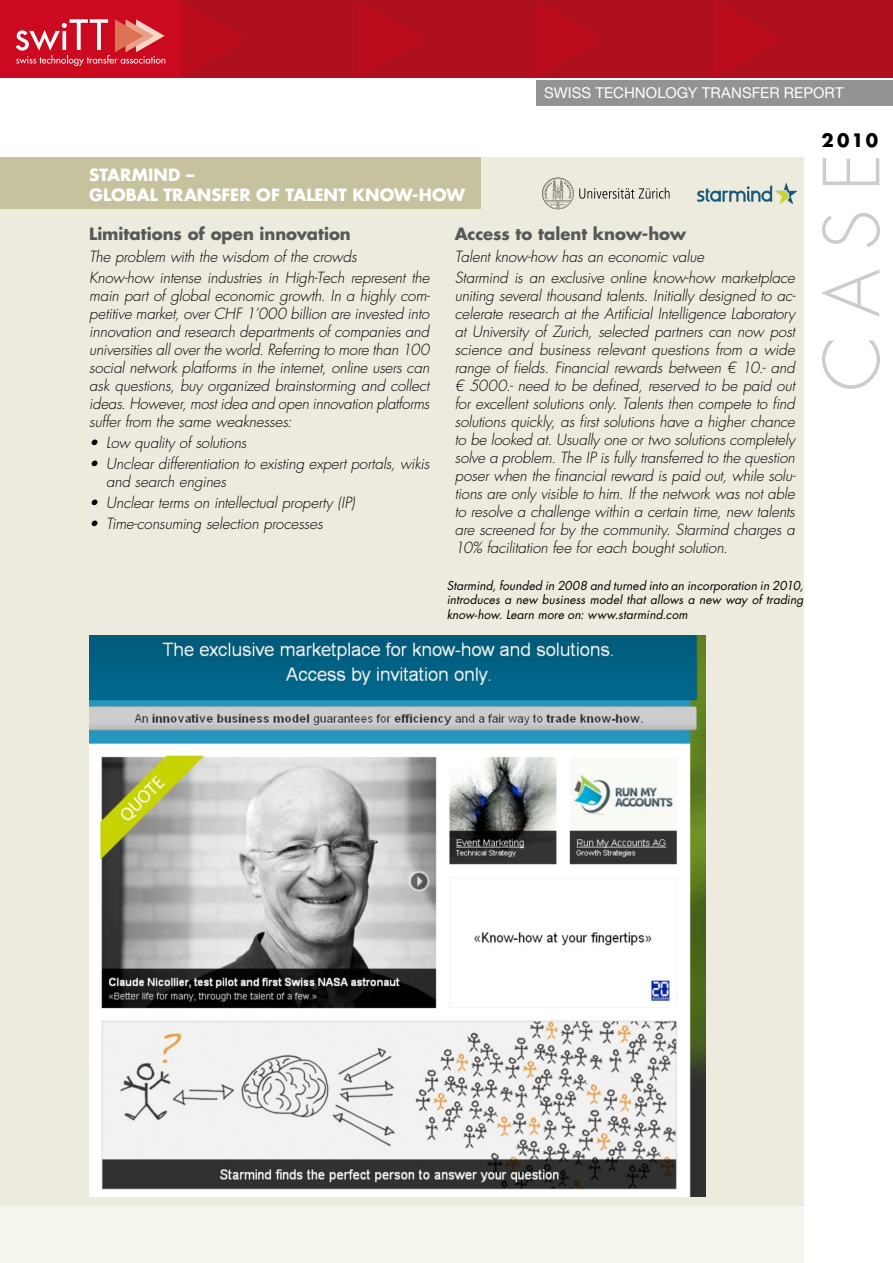
<style>
.page{position:relative;width:893px;height:1263px;background:#fff}
.page>*{position:absolute;margin:0;border:0;box-sizing:border-box;transform-origin:0 0}
.t1{font:300 75px "Futura Std";color:#cacccd}
.t2{font:700 18px "Futura Std";color:#000}
.t3{font:700 16.5px "Futura Std";color:#58585a}
.t4{font:700 16.5px/19.8px "Futura Std";color:#fff}
.t5{font:italic 300 15px/18px "Futura Std";letter-spacing:-.005em;color:#000}
.t6{font:15px "Helvetica Neue LT Std";letter-spacing:.005em;color:#fff}
.t7{font:italic 12px/14.4px "Futura Std";letter-spacing:.005em;color:#000;text-align:justify}
</style>
<div class="page">
<div style="left:0;top:157px;width:804px;height:1106px;background:#f6f5ee"></div>
<div style="left:179px;top:0;width:714px;height:78px;background:#ae111d"></div>
<div style="left:0;top:0;width:179px;height:78px;background:#cc0a1f"></div>
<svg style="left:536px;top:1px;width:67px;height:77px"></svg>
<svg style="left:714px;top:1px;width:67px;height:77px"></svg>
<svg style="left:358px;top:1px;width:66px;height:76px"></svg>
<svg style="left:179px;top:1px;width:67px;height:77px"></svg>
<div style="left:536px;top:80px;width:357px;height:25px;background:#929395"></div>
<svg style="left:16px;top:19px;width:149px;height:47px"></svg>
<div style="left:0;top:157px;width:804px;height:1048px;background:#edebdd"></div>
<img style="left:89px;top:635px;width:617px;height:562px">
<div style="left:0;top:157px;width:480px;height:52px;background:#c6c29e"></div>
<svg style="left:542px;top:178px;width:127px;height:31px"></svg>
<img style="left:697px;top:183px;width:100px;height:21px">
<p class="t6" style="left:544px;top:84px;width:301px">SWISS TECHNOLOGY TRANSFER REPORT</p>
<p class="t4" style="left:89px;top:165px;width:377px">STARMIND –<br>GLOBAL TRANSFER OF TALENT KNOW-HOW</p>
<p class="t3" style="left:89px;top:223px;width:263px">Limitations of open innovation</p>
<p class="t5" style="left:89px;top:247px;width:342px;line-height:21px">The problem with the wisdom of the crowds<br>Know-how intense industries in High-Tech represent the</p>
<p class="t5" style="left:89px;top:287px;width:342px;text-align:justify">main part of global economic growth. In a highly com&shy;petitive market, over CHF 1’000 billion are invested into innovation and research departments of companies and universities all over the world. Referring to more than 100 social network platforms in the internet, online users can ask questions, buy organized brainstorming and collect ideas. However, most idea and open innovation platforms suffer from the same weaknesses:</p>
<p class="t5" style="left:89px;top:434px;width:159px">• Low quality of solutions</p>
<p class="t5" style="left:106px;top:455px;width:325px;text-indent:-17px">• Unclear differentiation to existing expert portals, wikis and search engines</p>
<p class="t5" style="left:89px;top:494px;width:267px">• Unclear terms on intellectual property (IP)</p>
<p class="t5" style="left:89px;top:515px;width:235px">• Time-consuming selection processes</p>
<p class="t3" style="left:455px;top:223px;width:233px">Access to talent know-how</p>
<p class="t5" style="left:455px;top:247px;width:342px;line-height:21px">Talent know-how has an economic value<br>Starmind is an exclusive online know-how marketplace</p>
<p class="t5" style="left:455px;top:287px;width:342px;text-align:justify">uniting several thousand talents. Initially designed to ac&shy;celerate research at the Artificial Intelligence Laboratory at University of Zurich, selected partners can now post science and business relevant questions from a wide range of fields. Financial rewards between € 10.- and € 5000.- need to be defined, reserved to be paid out for excellent solutions only. Talents then compete to find solutions quickly, as first solutions have a higher chance to be looked at. Usually one or two solutions completely solve a problem. The IP is fully transferred to the question poser when the financial reward is paid out, while solu&shy;tions are only visible to him. If the network was not able to resolve a challenge within a certain time, new talents are screened for by the community. Starmind charges a 10% facilitation fee for each bought solution.</p>
<p class="t7" style="left:447px;top:578px;width:358px">Starmind, founded in 2008 and turned into an incorporation in 2010, introduces a new business model that allows a new way of trading know-how. Learn more on: www.starmind.com</p>
<p class="t2" style="left:821px;top:128px;width:58px">2010</p>
<h1 class="t1" style="left:806px;top:391px;width:240px;rotate:-90deg">CASE</h1>
</div>
